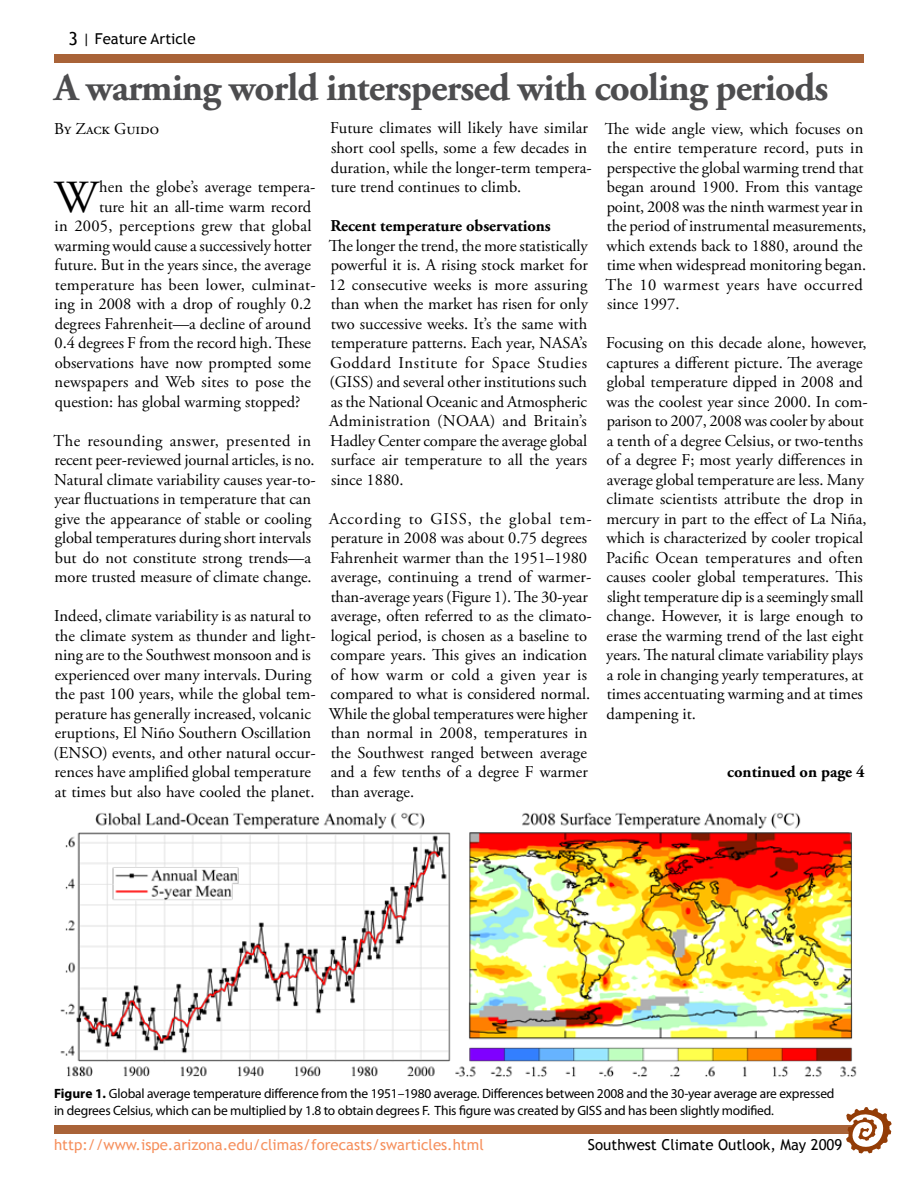
<style>
.page{position:relative;width:918px;height:1188px;background:#fff}
.page>*{position:absolute;margin:0;border:0;box-sizing:border-box;transform-origin:0 0}
.t1{font:45.9px "Adobe Garamond Pro";color:#000}
.t2{font:700 39px "Adobe Garamond Pro";letter-spacing:-.02em;color:#4d4d4f}
.t3{font:16.5px/19.5px "Adobe Garamond Pro";color:#000}
.t4{font:700 16.5px "Adobe Garamond Pro";color:#000}
.t5{font:15px "Trebuchet MS";color:#f6905d}
.t6{font:15px "Trebuchet MS";color:#000}
.t7{font:13.5px/16.2px "Myriad Pro";letter-spacing:-.015em;color:#000}
.s1{font-size:18px}
.s2{font-weight:700}
</style>
<div class="page">
<div style="left:54px;top:1125px;width:810px;height:9px;background:#a96338"></div>
<svg style="left:846px;top:1107px;width:46px;height:46px"></svg>
<div style="left:54px;top:54px;width:810px;height:9px;background:#a96338"></div>
<img style="left:60px;top:812px;width:797px;height:265px">
<p class="t6" style="left:69px;top:30px;width:129px"><span class="s1">3</span> | Feature Article</p>
<h2 class="t2" style="left:54px;top:65px;width:776px">A warming world interspersed with cooling periods</h2>
<p class="t3" style="left:54px;top:119px;width:106px">By Zack Guido</p>
<h1 class="t1" style="left:54px;top:169px;width:46px">W</h1>
<p class="t3" style="left:99px;top:178px;width:218px">hen the globe’s average tempera-</p>
<p class="t3" style="left:99px;top:197px;width:213px">ture hit an all-time warm record</p>
<p class="t3" style="left:55px;top:217px;width:258px">in 2005, perceptions grew that global</p>
<p class="t3" style="left:54px;top:236px;width:259px">warming would cause a successively hotter</p>
<p class="t3" style="left:55px;top:256px;width:258px">future. But in the years since, the average</p>
<p class="t3" style="left:55px;top:275px;width:262px">temperature has been lower, culminat-</p>
<p class="t3" style="left:55px;top:295px;width:259px">ing in 2008 with a drop of roughly 0.2</p>
<p class="t3" style="left:55px;top:314px;width:258px">degrees Fahrenheit—a decline of around</p>
<p class="t3" style="left:55px;top:334px;width:258px">0.4 degrees F from the record high. These</p>
<p class="t3" style="left:55px;top:353px;width:258px">observations have now prompted some</p>
<p class="t3" style="left:55px;top:373px;width:258px">newspapers and Web sites to pose the</p>
<p class="t3" style="left:55px;top:392px;width:247px">question: has global warming stopped?</p>
<p class="t3" style="left:53px;top:431px;width:264px">The resounding answer, presented in recent peer-reviewed journal articles, is no.<br>Natural climate variability causes year-to&shy;year fluctuations in temperature that can give the appearance of stable or cooling global temperatures during short intervals but do not constitute strong trends—a more trusted measure of climate change.</p>
<p class="t3" style="left:54px;top:607px;width:264px">Indeed, climate variability is as natural to the climate system as thunder and light&shy;ning are to the Southwest monsoon and is experienced over many intervals. During the past 100 years, while the global tem&shy;perature has generally increased, volcanic eruptions, El Niño Southern Oscillation (ENSO) events, and other natural occur&shy;rences have amplified global temperature at times but also have cooled the planet.</p>
<p class="t3" style="left:330px;top:119px;width:263px">Future climates will likely have similar short cool spells, some a few decades in duration, while the longer-term tempera&shy;ture trend continues to climb.</p>
<p class="t4" style="left:330px;top:216px;width:222px">Recent temperature observations</p>
<p class="t3" style="left:329px;top:236px;width:261px;text-align:justify">The longer the trend, the more statistically powerful it is. A rising stock market for 12 consecutive weeks is more assuring than when the market has risen for only two successive weeks. It’s the same with temperature patterns. Each year, NASA’s Goddard Institute for Space Studies (GISS) and several other institutions such as the National Oceanic and Atmospheric Administration (NOAA) and Britain’s Hadley Center compare the average global surface air temperature to all the years since 1880.</p>
<p class="t3" style="left:329px;top:509px;width:264px">According to GISS, the global tem&shy;perature in 2008 was about 0.75 degrees Fahrenheit warmer than the 1951–1980 average, continuing a trend of warmer&shy;than-average years (Figure 1). The 30-year average, often referred to as the climato&shy;logical period, is chosen as a baseline to compare years. This gives an indication of how warm or cold a given year is compared to what is considered normal.<br>While the global temperatures were higher than normal in 2008, temperatures in the Southwest ranged between average and a few tenths of a degree F warmer than average.</p>
<p class="t3" style="left:605px;top:119px;width:263px">The wide angle view, which focuses on the entire temperature record, puts in perspective the global warming trend that began around 1900. From this vantage point, 2008 was the ninth warmest year in the period of instrumental measurements, which extends back to 1880, around the time when widespread monitoring began.<br>The 10 warmest years have occurred since 1997.</p>
<p class="t3" style="left:606px;top:334px;width:263px">Focusing on this decade alone, however, captures a different picture. The average global temperature dipped in 2008 and was the coolest year since 2000. In com&shy;parison to 2007, 2008 was cooler by about a tenth of a degree Celsius, or two-tenths of a degree F; most yearly differences in average global temperature are less. Many climate scientists attribute the drop in mercury in part to the effect of La Niña, which is characterized by cooler tropical Pacific Ocean temperatures and often causes cooler global temperatures. This slight temperature dip is a seemingly small change. However, it is large enough to erase the warming trend of the last eight years. The natural climate variability plays a role in changing yearly temperatures, at times accentuating warming and at times dampening it.</p>
<p class="t4" style="left:727px;top:763px;width:139px">continued on page 4</p>
<p class="t7" style="left:54px;top:1086px;width:782px"><span class="s2">Figure 1.</span> Global average temperature difference from the 1951–1980 average. Differences between 2008 and the 30-year average are expressed in degrees Celsius, which can be multiplied by 1.8 to obtain degrees F. This figure was created by GISS and has been slightly modified.</p>
<p class="t5" style="left:54px;top:1135px;width:431px">http://www.ispe.arizona.edu/climas/forecasts/swarticles.html</p>
<p class="t6" style="left:588px;top:1135px;width:256px">Southwest Climate Outlook, May 2009</p>
</div>
